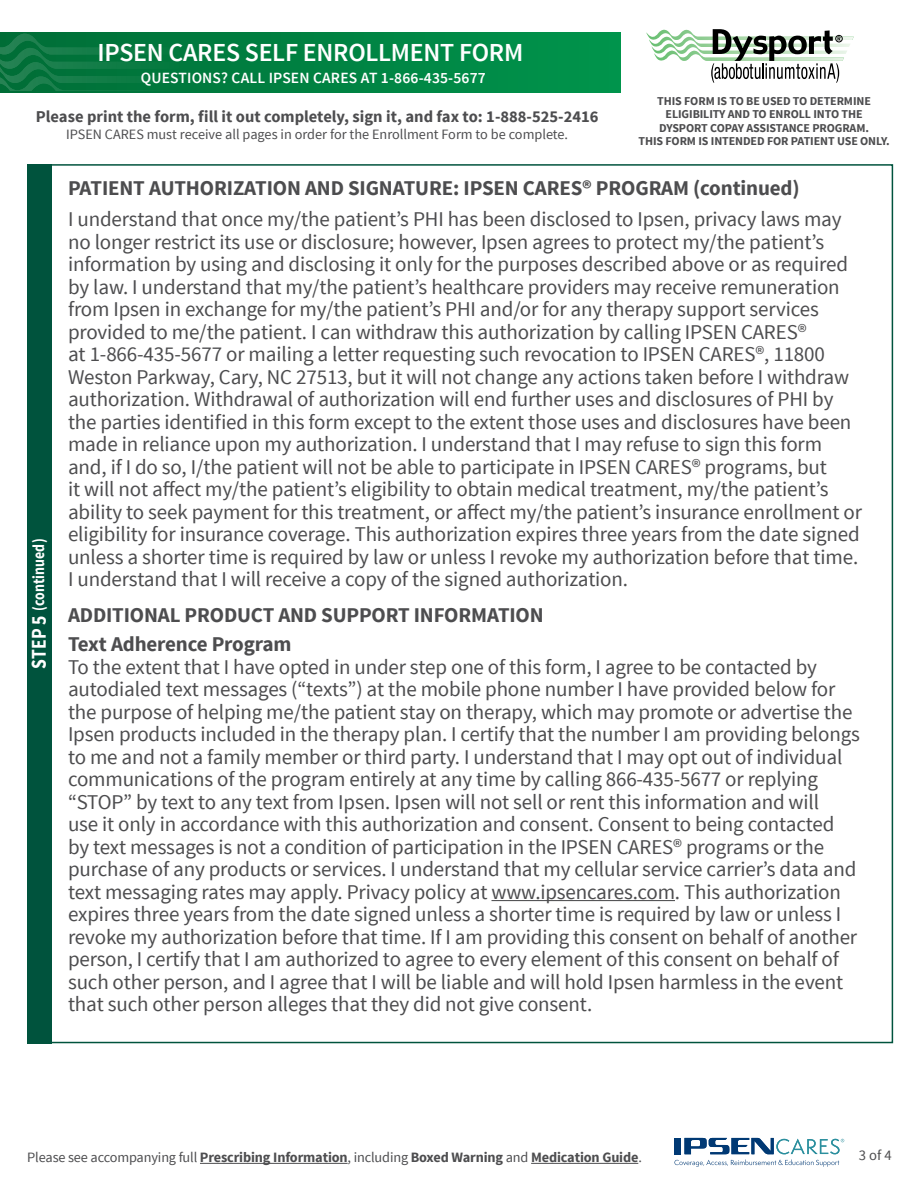
<style>
.page{position:relative;width:918px;height:1188px;background:#fff}
.page>*{position:absolute;margin:0;border:0;box-sizing:border-box;transform-origin:0 0}
.t1{font:600 25.95px "Source Sans Pro";letter-spacing:-.01em;color:#fff}
.t2{font:21px/22.5px "Source Sans Pro";letter-spacing:-.01em;color:#4d4d4f}
.t3{font:700 21px/29.2px "Source Sans Pro";letter-spacing:-.01em;color:#4d4d4f}
.t4{font:700 16.5px "Source Sans Pro";color:#4d4d4f}
.t5{font:700 16.5px "Source Sans Pro";letter-spacing:.01em;color:#fff;scale:.84 1}
.t6{font:600 15.6px "Source Sans Pro";letter-spacing:.01em;color:#fff}
.t7{font:14.7px "Source Sans Pro";color:#4d4d4f}
.t8{font:700 14.25px "Source Sans Pro";letter-spacing:-.01em;color:#4d4d4f}
.t9{font:14.25px "Source Sans Pro";color:#4d4d4f}
.t10{font:700 12px/13.5px "Source Sans Pro";letter-spacing:-.01em;color:#4d4d4f;text-align:center}
.s1{font-size:21px}
.s2{font-weight:400}
</style>
<div class="page">
<div style="left:27px;top:164px;width:25px;height:879px;background:#00533d"></div>
<hr style="left:491px;top:900px;width:184px;height:1px;background:#4d4d4f">
<svg style="left:674px;top:1138px;width:170px;height:29px"></svg>
<hr style="left:200px;top:1163px;width:148px;height:1px;background:#4d4d4f">
<hr style="left:531px;top:1163px;width:107px;height:1px;background:#4d4d4f">
<svg style="left:646px;top:29px;width:208px;height:54px"></svg>
<div style="left:0;top:32px;width:621px;height:61px;background:#008946"></div>
<svg style="left:0;top:33px;width:261px;height:59px"></svg>
<p class="t1" style="left:98px;top:36px;width:427px">IPSEN CARES SELF ENROLLMENT FORM</p>
<p class="t6" style="left:141px;top:68px;width:346px">QUESTIONS? CALL IPSEN CARES AT 1-866-435-5677</p>
<p class="t4" style="left:36px;top:106px;width:564px">Please print the form, fill it out completely, sign it, and fax to: 1-888-525-2416</p>
<p class="t9" style="left:66px;top:125px;width:503px">IPSEN CARES must receive all pages in order for the Enrollment Form to be complete.</p>
<p class="t10" style="left:639px;top:95px;width:253px">THIS FORM IS TO BE USED TO DETERMINE ELIGIBILITY AND TO ENROLL INTO THE<br>DYSPORT COPAY ASSISTANCE PROGRAM.<br>THIS FORM IS INTENDED FOR PATIENT USE ONLY.</p>
<p class="t5" style="left:28px;top:669px;width:156px;rotate:-90deg"><span class="s1">STEP 5</span> (continued)</p>
<p class="t3" style="left:68px;top:174px;width:733px">PATIENT AUTHORIZATION AND SIGNATURE: IPSEN CARES® PROGRAM (continued)</p>
<p class="t2" style="left:68px;top:208px;width:796px">I understand that once my/the patient’s PHI has been disclosed to Ipsen, privacy laws may no longer restrict its use or disclosure; however, Ipsen agrees to protect my/the patient’s information by using and disclosing it only for the purposes described above or as required by law. I understand that my/the patient’s healthcare providers may receive remuneration from Ipsen in exchange for my/the patient’s PHI and/or for any therapy support services provided to me/the patient. I can withdraw this authorization by calling IPSEN CARES®<br>at 1-866-435-5677 or mailing a letter requesting such revocation to IPSEN CARES®, 11800<br>Weston Parkway, Cary, NC 27513, but it will not change any actions taken before I withdraw authorization. Withdrawal of authorization will end further uses and disclosures of PHI by the parties identified in this form except to the extent those uses and disclosures have been made in reliance upon my authorization. I understand that I may refuse to sign this form and, if I do so, I/the patient will not be able to participate in IPSEN CARES® programs, but<br>it will not affect my/the patient’s eligibility to obtain medical treatment, my/the patient’s ability to seek payment for this treatment, or affect my/the patient’s insurance enrollment or eligibility for insurance coverage. This authorization expires three years from the date signed unless a shorter time is required by law or unless I revoke my authorization before that time.<br>I understand that I will receive a copy of the signed authorization.</p>
<p class="t3" style="left:68px;top:601px;width:477px">ADDITIONAL PRODUCT AND SUPPORT INFORMATION<br>Text Adherence Program</p>
<p class="t2" style="left:68px;top:656px;width:793px">To the extent that I have opted in under step one of this form, I agree to be contacted by autodialed text messages (“texts”) at the mobile phone number I have provided below for the purpose of helping me/the patient stay on therapy, which may promote or advertise the Ipsen products included in the therapy plan. I certify that the number I am providing belongs to me and not a family member or third party. I understand that I may opt out of individual communications of the program entirely at any time by calling 866-435-5677 or replying “STOP” by text to any text from Ipsen. Ipsen will not sell or rent this information and will<br>use it only in accordance with this authorization and consent. Consent to being contacted by text messages is not a condition of participation in the IPSEN CARES® programs or the purchase of any products or services. I understand that my cellular service carrier’s data and text messaging rates may apply. Privacy policy at www.ipsencares.com. This authorization expires three years from the date signed unless a shorter time is required by law or unless I revoke my authorization before that time. If I am providing this consent on behalf of another person, I certify that I am authorized to agree to every element of this consent on behalf of such other person, and I agree that I will be liable and will hold Ipsen harmless in the event that such other person alleges that they did not give consent.</p>
<p class="t8" style="left:27px;top:1148px;width:616px"><span class="s2">Please see accompanying full</span> Prescribing Information<span class="s2">, including</span> Boxed Warning <span class="s2">and</span> Medication Guide<span class="s2">.</span></p>
<p class="t7" style="left:859px;top:1146px;width:35px">3 of 4</p>
</div>
